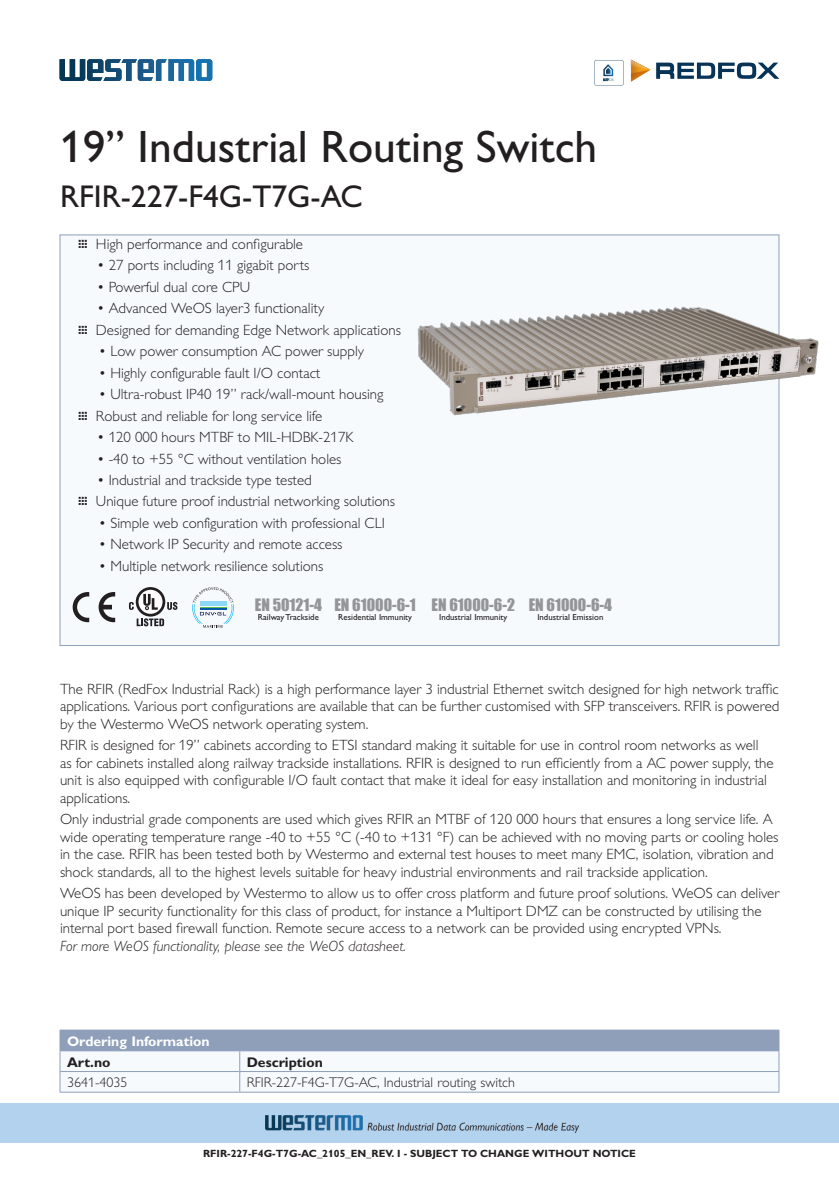
<style>
.page{position:relative;width:839px;height:1186px;background:#fff}
.page>*{position:absolute;margin:0;border:0;box-sizing:border-box;transform-origin:0 0}
.Hedline_page1{font:45.5px "Gill Alt One Mod";color:#231f20}
.Hedline2_page1{font:31.5px "Gill Alt One Mod";color:#231f20}
.t1{font:15.75px "Impact";color:#939598}
.Brödtext{font:300 14.88px/17.5px "Gill Alt One Mod";color:#231f20}
.Bulletpoints_page1{font:300 14.88px "Gill Alt One Mod";color:#231f20}
.Bildtext{font:300 14px "Gill Alt One Mod";color:#231f20}
.Tabellrubrik{font:700 14px "Gill Alt One Mod";color:#fff}
.Bildtext-2{font:700 14px "Gill Alt One Mod";color:#231f20}
.t2{font:700 10.5px "Gill Alt One Mod";color:#231f20}
.t3{font:8.75px "Gill Alt One Mod";color:#231f20}
.s1{font-weight:400}
.s2{font-style:italic}
</style>
<div class="page">
<div style="left:0;top:1102px;width:838px;height:40px;background:#b3d2ee"></div>
<svg style="left:60px;top:59px;width:152px;height:22px"></svg>
<img style="left:265px;top:1115px;width:313px;height:17px">
<div style="left:60px;top:234px;width:719px;height:412px;background:#f6fafd;border:1px solid #8f9fba"></div>
<hr style="left:60px;top:1029px;width:180px;height:1px;background:#8f9fba">
<hr style="left:240px;top:1029px;width:539px;height:1px;background:#8f9fba">
<svg style="left:60px;top:1030px;width:719px;height:61px"></svg>
<hr style="left:60px;top:1091px;width:180px;height:1px;background:#8f9fba">
<hr style="left:240px;top:1091px;width:539px;height:1px;background:#8f9fba">
<img style="left:401px;top:234px;width:418px;height:211px">
<svg style="left:73px;top:592px;width:16px;height:30px"></svg>
<svg style="left:99px;top:592px;width:16px;height:30px"></svg>
<svg style="left:192px;top:587px;width:42px;height:41px"></svg>
<svg style="left:137px;top:618px;width:27px;height:8px"></svg>
<svg style="left:167px;top:602px;width:10px;height:8px"></svg>
<svg style="left:136px;top:587px;width:29px;height:29px"></svg>
<div style="left:138px;top:590px;width:24px;height:24px;background:#fff;border-radius:50%"></div>
<svg style="left:143px;top:594px;width:15px;height:16px"></svg>
<svg style="left:129px;top:602px;width:5px;height:8px"></svg>
<svg style="left:656px;top:63px;width:123px;height:16px"></svg>
<svg style="left:630px;top:60px;width:20px;height:22px"></svg>
<svg style="left:594px;top:60px;width:29px;height:25px"></svg>
<p class="Hedline_page1" style="left:60px;top:121px;width:538px">19” Industrial Routing Switch</p>
<p class="Hedline2_page1" style="left:60px;top:179px;width:304px">RFIR-227-F4G-T7G-AC</p>
<p class="Brödtext" style="left:78px;top:235px;width:227px"><span class="s1">…</span> High performance and configurable</p>
<p class="Bulletpoints_page1" style="left:97px;top:257px;width:214px">• 27 ports including 11 gigabit ports</p>
<p class="Bulletpoints_page1" style="left:97px;top:278px;width:155px">• Powerful dual core CPU</p>
<p class="Bulletpoints_page1" style="left:97px;top:300px;width:229px">• Advanced WeOS layer3 functionality</p>
<p class="Brödtext" style="left:78px;top:321px;width:324px"><span class="s1">…</span> Designed for demanding Edge Network applications</p>
<p class="Bulletpoints_page1" style="left:99px;top:343px;width:266px">• Low power consumption AC power supply</p>
<p class="Bulletpoints_page1" style="left:99px;top:364px;width:223px">• Highly configurable fault I/O contact</p>
<p class="Bulletpoints_page1" style="left:99px;top:386px;width:286px">• Ultra-robust IP40 19” rack/wall-mount housing</p>
<p class="Brödtext" style="left:78px;top:407px;width:246px"><span class="s1">…</span> Robust and reliable for long service life</p>
<p class="Bulletpoints_page1" style="left:97px;top:429px;width:258px">• 120 000 hours MTBF to MIL-HDBK-217K</p>
<p class="Bulletpoints_page1" style="left:97px;top:450px;width:246px">• -40 to +55 °C without ventilation holes</p>
<p class="Bulletpoints_page1" style="left:97px;top:472px;width:216px">• Industrial and trackside type tested</p>
<p class="Brödtext" style="left:78px;top:493px;width:319px"><span class="s1">…</span> Unique future proof industrial networking solutions</p>
<p class="Bulletpoints_page1" style="left:99px;top:515px;width:287px">• Simple web configuration with professional CLI</p>
<p class="Bulletpoints_page1" style="left:99px;top:536px;width:245px">• Network IP Security and remote access</p>
<p class="Bulletpoints_page1" style="left:99px;top:557px;width:226px">• Multiple network resilience solutions</p>
<p class="t1" style="left:255px;top:593px;width:69px">EN 50121-4</p>
<p class="t3" style="left:258px;top:612px;width:62px">Railway Trackside</p>
<p class="t1" style="left:334px;top:593px;width:83px">EN 61000-6-1</p>
<p class="t3" style="left:338px;top:612px;width:75px">Residential Immunity</p>
<p class="t1" style="left:431px;top:593px;width:85px">EN 61000-6-2</p>
<p class="t3" style="left:439px;top:612px;width:70px">Industrial Immunity</p>
<p class="t1" style="left:528px;top:593px;width:85px">EN 61000-6-4</p>
<p class="t3" style="left:537px;top:612px;width:68px">Industrial Emission</p>
<p class="Brödtext" style="left:60px;top:680px;width:720px;text-align:justify">The RFIR (RedFox Industrial Rack) is a high performance layer 3 industrial Ethernet switch designed for high network traffic applications. Various port configurations are available that can be further customised with SFP transceivers. RFIR is powered by the Westermo WeOS network operating system.</p>
<p class="Brödtext" style="left:60px;top:736px;width:715px">RFIR is designed for 19” cabinets according to ETSI standard making it suitable for use in control room networks as well as for cabinets installed along railway trackside installations. RFIR is designed to run efficiently from a AC power supply, the unit is also equipped with configurable I/O fault contact that make it ideal for easy installation and monitoring in industrial applications.</p>
<p class="Brödtext" style="left:60px;top:810px;width:720px">Only industrial grade components are used which gives RFIR an MTBF of 120 000 hours that ensures a long service life. A wide operating temperature range -40 to +55 °C (-40 to +131 °F) can be achieved with no moving parts or cooling holes in the case. RFIR has been tested both by Westermo and external test houses to meet many EMC, isolation, vibration and shock standards, all to the highest levels suitable for heavy industrial environments and rail trackside application.</p>
<p class="Brödtext" style="left:60px;top:884px;width:720px">WeOS has been developed by Westermo to allow us to offer cross platform and future proof solutions. WeOS can deliver unique IP security functionality for this class of product, for instance a Multiport DMZ can be constructed by utilising the internal port based firewall function. Remote secure access to a network can be provided using encrypted VPNs.<br><span class="s2">For more WeOS functionality, please see the WeOS datasheet.</span></p>
<p class="Tabellrubrik" style="left:67px;top:1033px;width:144px">Ordering Information</p>
<p class="Bildtext-2" style="left:67px;top:1054px;width:45px">Art.no</p>
<p class="Bildtext-2" style="left:247px;top:1054px;width:78px">Description</p>
<p class="Bildtext" style="left:67px;top:1074px;width:62px">3641-4035</p>
<p class="Bildtext" style="left:247px;top:1074px;width:270px">RFIR-227-F4G-T7G-AC, Industrial routing switch</p>
<p class="t2" style="left:203px;top:1147px;width:434px">RFIR-227-F4G-T7G-AC_2105_EN_REV. I - SUBJECT TO CHANGE WITHOUT NOTICE</p>
</div>
